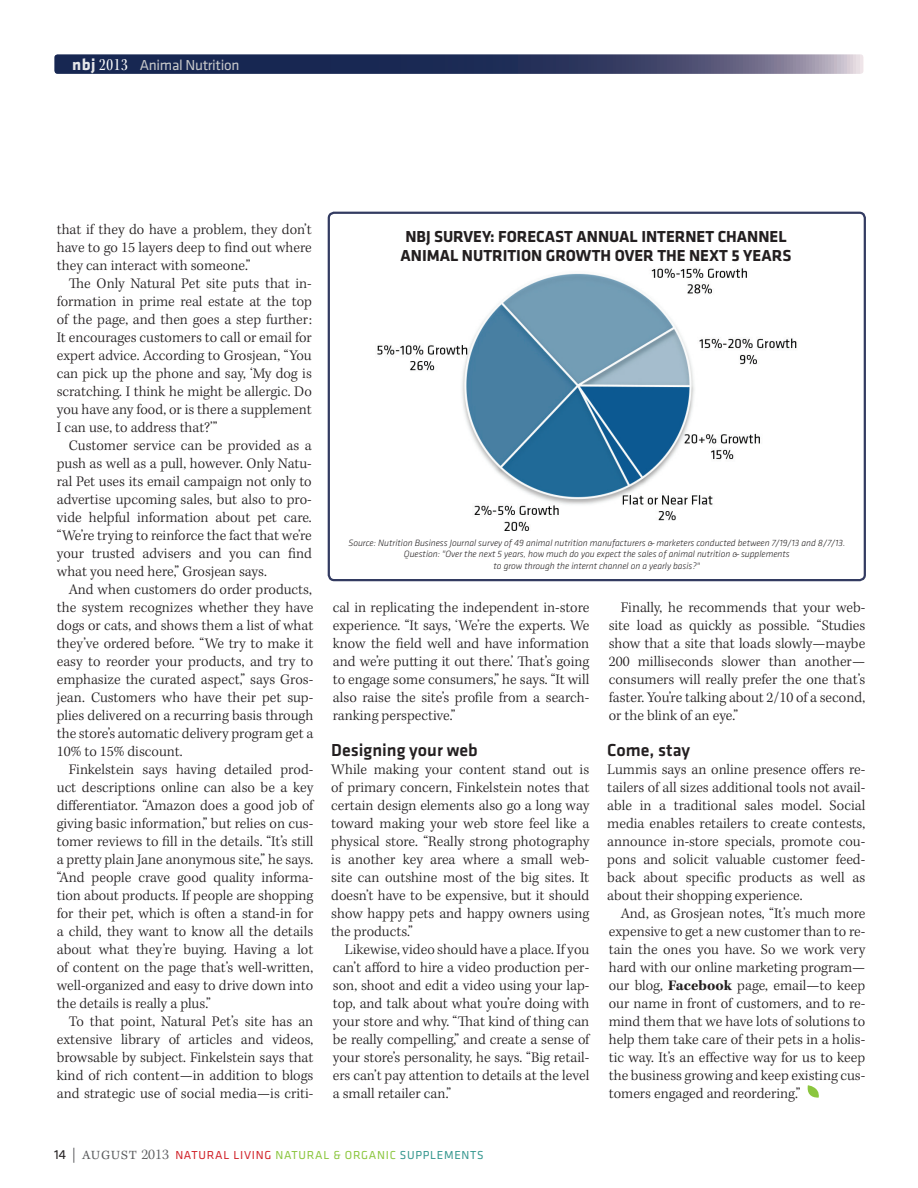
<style>
.page{position:relative;width:918px;height:1188px;background:#fff}
.page>*{position:absolute;margin:0;border:0;box-sizing:border-box;transform-origin:0 0}
.t1{font:500 18px "Klavika";color:#231f20}
.t2{font:700 16.5px/19.8px "Klavika";color:#231f20}
.t3{font:300 15px/18px "Kepler Std";color:#231f20;text-align:justify}
.t4{font:15px "Klavika";color:#c7c8ca}
.t5{font:12px "Klavika";letter-spacing:.06em;color:#8bc63e}
.t6{font:italic 300 9.45px/11.4px "Klavika";color:#231f20;text-align:center}
.s1{font-weight:700;font-size:16.5px;color:#e6e7e9}
.s2{font-family:"Kepler Std Cn Subh";font-size:18px;color:#fff}
.s3{font-weight:700}
.s4{font-size:13.5px;color:#231f20}
.s5{font-family:"Kepler Std";font-weight:300;font-size:15px;color:#57585a}
.s6{font-family:"Kepler Std";font-weight:300;font-size:16.5px;color:#57585a}
.s7{color:#d1232a}
.s8{color:#379890}
</style>
<div class="page">
<svg style="left:807px;top:1085px;width:12px;height:13px"></svg>
<svg style="left:54px;top:54px;width:810px;height:20px"></svg>
<div style="left:328px;top:212px;width:538px;height:369px;border:2px solid #333b61;border-radius:5px"></div>
<img style="left:377px;top:268px;width:420px;height:263px">
<p class="t4" style="left:72px;top:55px;width:169px"><span class="s1">NBJ</span> <span class="s2">2013</span> ANIMAL NUTRITION</p>
<p class="t3" style="left:57px;top:221px;width:257px">that if they do have a problem, they don’t have to go 15 layers deep to find out where they can interact with someone.”</p>
<p class="t3" style="left:57px;top:275px;width:257px;text-indent:12px">The Only Natural Pet site puts that in&shy;formation in prime real estate at the top of the page, and then goes a step further:<br>It encourages customers to call or email for expert advice. According to Grosjean, “You can pick up the phone and say, ‘My dog is scratching. I think he might be allergic. Do you have any food, or is there a supplement I can use, to address that?’”</p>
<p class="t3" style="left:57px;top:437px;width:257px;text-indent:12px">Customer service can be provided as a push as well as a pull, however. Only Natu&shy;ral Pet uses its email campaign not only to advertise upcoming sales, but also to pro&shy;vide helpful information about pet care. “We’re trying to reinforce the fact that we’re your trusted advisers and you can find what you need here,” Grosjean says.</p>
<p class="t3" style="left:57px;top:581px;width:258px;text-indent:12px">And when customers do order products, the system recognizes whether they have dogs or cats, and shows them a list of what they’ve ordered before. “We try to make it easy to reorder your products, and try to emphasize the curated aspect,” says Gros&shy;jean. Customers who have their pet sup&shy;plies delivered on a recurring basis through the store’s automatic delivery program get a 10% to 15% discount.</p>
<p class="t3" style="left:57px;top:761px;width:258px;text-indent:12px">Finkelstein says having detailed prod&shy;uct descriptions online can also be a key differentiator. “Amazon does a good job of giving basic information,” but relies on cus&shy;tomer reviews to fill in the details. “It’s still a pretty plain Jane anonymous site,” he says. “And people crave good quality informa&shy;tion about products. If people are shopping for their pet, which is often a stand-in for a child, they want to know all the details about what they’re buying. Having a lot of content on the page that’s well-written, well-organized and easy to drive down into the details is really a plus.”</p>
<p class="t3" style="left:57px;top:1013px;width:258px;text-indent:12px">To that point, Natural Pet’s site has an extensive library of articles and videos, browsable by subject. Finkelstein says that kind of rich content—in addition to blogs and strategic use of social media—is criti-</p>
<p class="t2" style="left:401px;top:225px;width:391px">NBJ SURVEY: FORECAST ANNUAL INTERNET CHANNEL<br>ANIMAL NUTRITION GROWTH OVER THE NEXT 5 YEARS</p>
<p class="t6" style="left:348px;top:537px;width:498px">Source: Nutrition Business Journal survey of 49 animal nutrition manufacturers &amp; marketers conducted between 7/19/13 and 8/7/13.<br>Question: "Over the next 5 years, how much do you expect the sales of animal nutrition &amp; supplements<br>to grow through the internt channel on a yearly basis?"</p>
<p class="t3" style="left:333px;top:599px;width:258px">cal in replicating the independent in-store experience. “It says, ‘We’re the experts. We know the field well and have information and we’re putting it out there.’ That’s going to engage some consumers,” he says. “It will also raise the site’s profile from a search&shy;ranking perspective.”</p>
<p class="t1" style="left:331px;top:738px;width:148px">Designing your web</p>
<p class="t3" style="left:331px;top:761px;width:260px">While making your content stand out is of primary concern, Finkelstein notes that certain design elements also go a long way toward making your web store feel like a physical store. “Really strong photography is another key area where a small web&shy;site can outshine most of the big sites. It doesn’t have to be expensive, but it should show happy pets and happy owners using the products.”</p>
<p class="t3" style="left:333px;top:941px;width:258px;text-indent:12px">Likewise, video should have a place. If you can’t afford to hire a video production per&shy;son, shoot and edit a video using your lap&shy;top, and talk about what you’re doing with your store and why. “That kind of thing can be really compelling,” and create a sense of your store’s personality, he says. “Big retail&shy;ers can’t pay attention to details at the level a small retailer can.”</p>
<p class="t3" style="left:609px;top:599px;width:258px;text-indent:12px">Finally, he recommends that your web&shy;site load as quickly as possible. “Studies show that a site that loads slowly—maybe 200 milliseconds slower than another— consumers will really prefer the one that’s faster. You’re talking about 2/10 of a second, or the blink of an eye.”</p>
<p class="t1" style="left:607px;top:738px;width:84px">Come, stay</p>
<p class="t3" style="left:607px;top:761px;width:260px">Lummis says an online presence offers re&shy;tailers of all sizes additional tools not avail&shy;able in a traditional sales model. Social media enables retailers to create contests, announce in-store specials, promote cou&shy;pons and solicit valuable customer feed&shy;back about specific products as well as about their shopping experience.</p>
<p class="t3" style="left:609px;top:905px;width:258px;text-indent:12px">And, as Grosjean notes, “It’s much more expensive to get a new customer than to re&shy;tain the ones you have. So we work very hard with our online marketing program— our blog, <span class="s3">Facebook</span> page, email—to keep our name in front of customers, and to re&shy;mind them that we have lots of solutions to help them take care of their pets in a holis&shy;tic way. It’s an effective way for us to keep the business growing and keep existing cus&shy;tomers engaged and reordering.”</p>
<p class="t5" style="left:54px;top:1147px;width:431px"><span class="s4">14</span> <span class="s5">|</span> <span class="s6">august</span> <span class="s5">2013</span> <span class="s7">NATURAL LIVING</span> NATURAL &amp; ORGANIC <span class="s8">SUPPLEMENTS</span></p>
</div>
